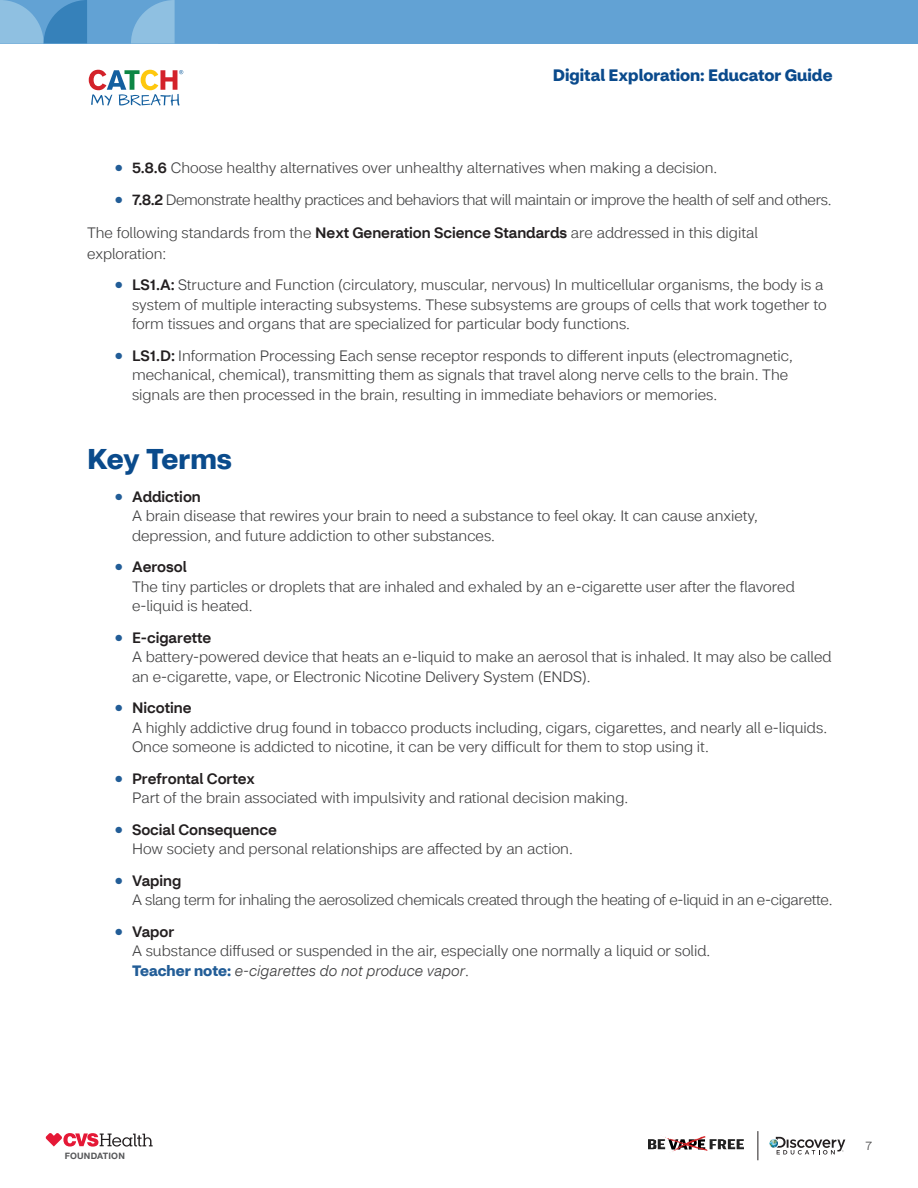
<style>
.page{position:relative;width:918px;height:1188px;background:#fff}
.page>*{position:absolute;margin:0;border:0;box-sizing:border-box;transform-origin:0 0}
.Subhead{font:700 28.5px "CVS Health Sans";letter-spacing:-.01em;color:#0a4b8c}
.t1{font:700 16.5px "CVS Health Sans";color:#0a4a8c}
.Body{font:300 15px/19.5px "CVS Health Sans";color:#3e3e3f}
.Body-2{font:300 15px/19.5px "CVS Health Sans";letter-spacing:-.02em;color:#3e3e3f}
.t2{font:300 12px "CVS Health Sans";color:#3e3e3f}
.t3{font:700 8.85px "Helvetica Neue";letter-spacing:.025em;color:#57585a}
.s1{font-family:"Helvetica Neue";color:#225d97}
.s2{font-weight:500;color:#231f20}
.s3{font-weight:700;color:#225d97}
.s4{font-style:italic}
</style>
<div class="page">
<svg style="left:46px;top:1133px;width:107px;height:14px"></svg>
<div style="left:0;top:0;width:918px;height:44px;background:#62a2d4"></div>
<svg style="left:0;top:0;width:175px;height:44px"></svg>
<svg style="left:89px;top:70px;width:94px;height:36px"></svg>
<svg style="left:769px;top:1137px;width:76px;height:18px"></svg>
<svg style="left:758px;top:1131px;width:1px;height:29px"></svg>
<img style="left:649px;top:1139px;width:94px;height:11px">
<svg style="left:659px;top:1136px;width:50px;height:16px"></svg>
<p class="t1" style="left:553px;top:65px;width:281px">Digital Exploration: Educator Guide</p>
<p class="Body" style="left:114px;top:158px;width:605px"><span class="s1">●</span> <span class="s2">5.8.6</span> Choose healthy alternatives over unhealthy alternatives when making a decision.</p>
<p class="Body-2" style="left:114px;top:190px;width:719px"><span class="s1">●</span> <span class="s2">7.8.2</span> Demonstrate healthy practices and behaviors that will maintain or improve the health of self and others.</p>
<p class="Body" style="left:87px;top:222px;width:672px;line-height:21px">The following standards from the <span class="s2">Next Generation Science Standards</span> are addressed in this digital exploration:</p>
<p class="Body" style="left:132px;top:275px;width:696px;text-indent:-18px"><span class="s1">●</span> <span class="s2">LS1.A:</span> Structure and Function (circulatory, muscular, nervous) In multicellular organisms, the body is a system of multiple interacting subsystems. These subsystems are groups of cells that work together to form tissues and organs that are specialized for particular body functions.</p>
<p class="Body" style="left:132px;top:346px;width:663px;text-indent:-18px"><span class="s1">●</span> <span class="s2">LS1.D:</span> Information Processing Each sense receptor responds to different inputs (electromagnetic, mechanical, chemical), transmitting them as signals that travel along nerve cells to the brain. The signals are then processed in the brain, resulting in immediate behaviors or memories.</p>
<p class="Subhead" style="left:87px;top:441px;width:146px">Key Terms</p>
<p class="Body" style="left:132px;top:487px;width:627px;text-indent:-18px"><span class="s1">●</span> <span class="s2">Addiction<br></span>A brain disease that rewires your brain to need a substance to feel okay. It can cause anxiety, depression, and future addiction to other substances.</p>
<p class="Body" style="left:132px;top:557px;width:664px;text-indent:-18px"><span class="s1">●</span> <span class="s2">Aerosol<br></span>The tiny particles or droplets that are inhaled and exhaled by an e-cigarette user after the flavored e-liquid is heated.</p>
<p class="Body" style="left:132px;top:628px;width:701px;text-indent:-18px"><span class="s1">●</span> <span class="s2">E-cigarette<br></span>A battery-powered device that heats an e-liquid to make an aerosol that is inhaled. It may also be called an e-cigarette, vape, or Electronic Nicotine Delivery System (ENDS).</p>
<p class="Body" style="left:132px;top:698px;width:697px;text-indent:-18px"><span class="s1">●</span> <span class="s2">Nicotine<br></span>A highly addictive drug found in tobacco products including, cigars, cigarettes, and nearly all e-liquids.<br>Once someone is addicted to nicotine, it can be very difficult for them to stop using it.</p>
<p class="Body" style="left:132px;top:769px;width:498px;text-indent:-18px"><span class="s1">●</span> <span class="s2">Prefrontal Cortex<br></span>Part of the brain associated with impulsivity and rational decision making.</p>
<p class="Body" style="left:132px;top:820px;width:442px;text-indent:-18px"><span class="s1">●</span> <span class="s2">Social Consequence<br></span>How society and personal relationships are affected by an action.</p>
<p class="Body-2" style="left:132px;top:871px;width:702px;text-indent:-18px"><span class="s1">●</span> <span class="s2">Vaping<br></span>A slang term for inhaling the aerosolized chemicals created through the heating of e-liquid in an e-cigarette.</p>
<p class="Body" style="left:132px;top:922px;width:580px;text-indent:-18px"><span class="s1">●</span> <span class="s2">Vapor<br></span>A substance diffused or suspended in the air, especially one normally a liquid or solid.<br><span class="s3">Teacher note:</span> <span class="s4">e-cigarettes do not produce vapor</span>.</p>
<p class="t3" style="left:65px;top:1149px;width:62px">FOUNDATION</p>
<p class="t2" style="left:865px;top:1139px;width:8px">7</p>
</div>
